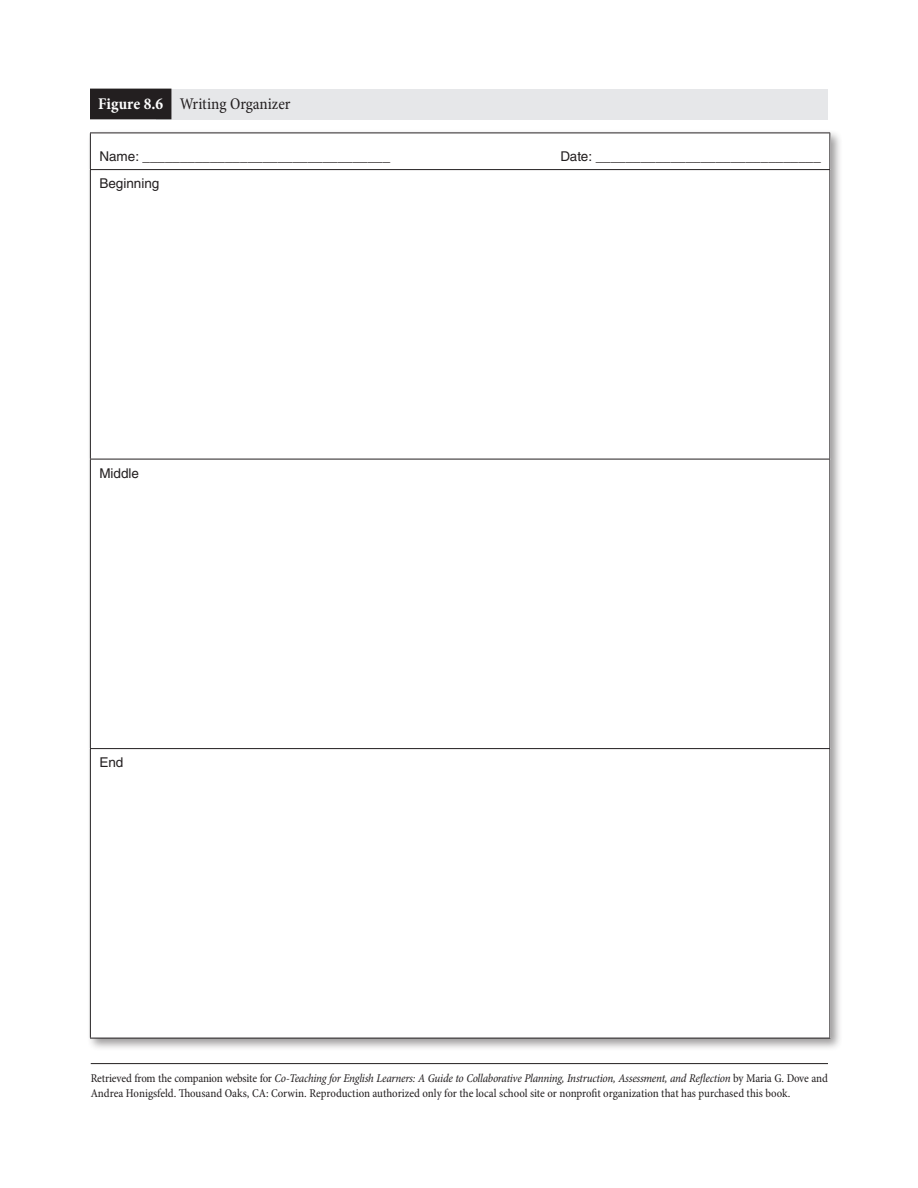
<style>
.page{position:relative;width:918px;height:1188px;background:#fff}
.page>*{position:absolute;margin:0;border:0;box-sizing:border-box;transform-origin:0 0}
.FC{font:condensed 16.5px "Minion Pro";color:#231f20}
.FTEXT{font:13.5px "Helvetica LT Std";color:#231f20}
.PHSN{font:condensed 12px/15px "Minion Pro";color:#231f20}
.s1{font-weight:700;color:#fff}
.s2{font-style:italic}
</style>
<div class="page">
<div style="left:156px;top:89px;width:672px;height:30px;background:#e6e7e9"></div>
<div style="left:90px;top:89px;width:81px;height:30px;background:#231f20"></div>
<div style="left:86px;top:129px;width:757px;height:922px;background:#231f20;opacity:.45"></div>
<div style="left:90px;top:133px;width:740px;height:905px;background:#fff"></div>
<hr style="left:90px;top:133px;width:740px;height:1px;background:#231f20">
<hr style="left:90px;top:133px;width:1px;height:36px;background:#231f20">
<hr style="left:830px;top:133px;width:1px;height:36px;background:#231f20">
<hr style="left:90px;top:169px;width:740px;height:1px;background:#231f20">
<hr style="left:90px;top:170px;width:1px;height:289px;background:#231f20">
<hr style="left:830px;top:170px;width:1px;height:289px;background:#231f20">
<hr style="left:90px;top:459px;width:740px;height:1px;background:#231f20">
<hr style="left:90px;top:459px;width:1px;height:289px;background:#231f20">
<hr style="left:830px;top:459px;width:1px;height:289px;background:#231f20">
<hr style="left:90px;top:748px;width:740px;height:1px;background:#231f20">
<hr style="left:90px;top:749px;width:1px;height:289px;background:#231f20">
<hr style="left:830px;top:749px;width:1px;height:289px;background:#231f20">
<hr style="left:90px;top:1038px;width:740px;height:1px;background:#231f20">
<hr style="left:91px;top:1063px;width:737px;height:1px;background:#231f20">
<p class="FC" style="left:98px;top:94px;width:194px"><span class="s1">Figure 8.6</span> Writing Organizer</p>
<p class="FTEXT" style="left:99px;top:148px;width:292px">Name: _________________________________</p>
<p class="FTEXT" style="left:561px;top:148px;width:262px">Date: ______________________________</p>
<p class="FTEXT" style="left:99px;top:176px;width:62px">Beginning</p>
<p class="FTEXT" style="left:99px;top:465px;width:41px">Middle</p>
<p class="FTEXT" style="left:99px;top:755px;width:26px">End</p>
<p class="PHSN" style="left:91px;top:1071px;width:739px">Retrieved from the companion website for <span class="s2">Co-Teaching for English Learners: A Guide to Collaborative Planning, Instruction, Assessment, and Reflection</span> by Maria G. Dove and<br>Andrea Honigsfeld. Thousand Oaks, CA: Corwin. Reproduction authorized only for the local school site or nonprofit organization that has purchased this book.</p>
</div>
